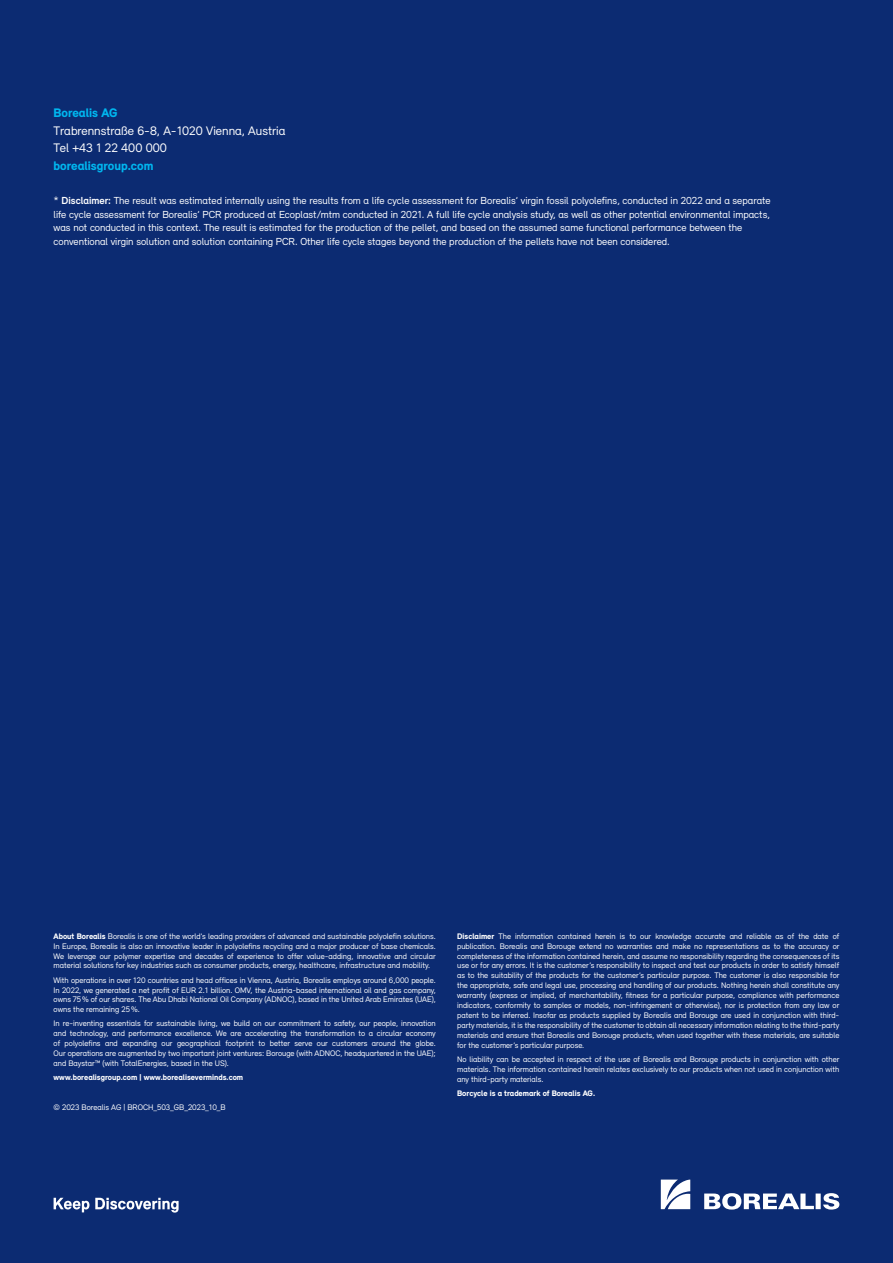
<style>
.page{position:relative;width:893px;height:1263px;background:#0c2b72}
.page>*{position:absolute;margin:0;border:0;box-sizing:border-box;transform-origin:0 0}
.Copy{font:12.75px "Borealis Relevant";color:#fff}
.Copy-2{font:900 12.75px "Borealis Relevant";color:#00b6ef}
.Tabelle_Copy_linksbündig{font:10.5px/13.5px "Borealis Relevant";color:#fff}
.t1{font:8.25px/9.9px "Borealis Relevant";color:#fff;text-align:justify}
.t2{font:900 8.25px "Borealis Relevant";color:#fff}
.s1{font-weight:700}
.s2{font-weight:900}
</style>
<div class="page">
<svg style="left:54px;top:1198px;width:125px;height:14px"></svg>
<svg style="left:661px;top:1179px;width:178px;height:30px"></svg>
<p class="Copy-2" style="left:54px;top:105px;width:65px">Borealis AG</p>
<p class="Copy" style="left:54px;top:123px;width:233px">Trabrennstraße 6-8, A-1020 Vienna, Austria</p>
<p class="Copy" style="left:54px;top:141px;width:115px">Tel +43 1 22 400 000</p>
<p class="Copy-2" style="left:54px;top:158px;width:101px">borealisgroup.com</p>
<p class="Tabelle_Copy_linksbündig" style="left:54px;top:194px;width:719px">* <span class="s1">Disclaimer:</span> The result was estimated internally using the results from a life cycle assessment for Borealis’ virgin fossil polyolefins, conducted in 2022 and a separate life cycle assessment for Borealis’ PCR produced at Ecoplast/mtm conducted in 2021. A full life cycle analysis study, as well as other potential environmental impacts, was not conducted in this context. The result is estimated for the production of the pellet, and based on the assumed same functional performance between the conventional virgin solution and solution containing PCR. Other life cycle stages beyond the production of the pellets have not been considered.</p>
<p class="t1" style="left:54px;top:931px;width:384px"><span class="s2">About Borealis</span> Borealis is one of the world’s leading providers of advanced and sustainable polyolefin solutions.<br>In Europe, Borealis is also an innovative leader in polyolefins recycling and a major producer of base chemicals.<br>We leverage our polymer expertise and decades of experience to offer value-adding, innovative and circular material solutions for key industries such as consumer products, energy, healthcare, infrastructure and mobility.</p>
<p class="t1" style="left:54px;top:975px;width:384px">With operations in over 120 countries and head offices in Vienna, Austria, Borealis employs around 6,000 people.<br>In 2022, we generated a net profit of EUR 2.1 billion. OMV, the Austria-based international oil and gas company, owns 75 % of our shares. The Abu Dhabi National Oil Company (ADNOC), based in the United Arab Emirates (UAE), owns the remaining 25 %.</p>
<p class="t1" style="left:54px;top:1018px;width:384px">In re-inventing essentials for sustainable living, we build on our commitment to safety, our people, innovation and technology, and performance excellence. We are accelerating the transformation to a circular economy of polyolefins and expanding our geographical footprint to better serve our customers around the globe.<br>Our operations are augmented by two important joint ventures: Borouge (with ADNOC, headquartered in the UAE); and Baystar™ (with TotalEnergies, based in the US).</p>
<p class="t2" style="left:54px;top:1072px;width:191px">www.borealisgroup.com | www.borealiseverminds.com</p>
<p class="t1" style="left:54px;top:1102px;width:174px">© 2023 Borealis AG | BROCH_503_GB_2023_10_B</p>
<p class="t1" style="left:457px;top:931px;width:384px"><span class="s2">Disclaimer</span> The information contained herein is to our knowledge accurate and reliable as of the date of publication. Borealis and Borouge extend no warranties and make no representations as to the accuracy or completeness of the information contained herein, and assume no responsibility regarding the consequences of its use or for any errors. It is the customer’s responsibility to inspect and test our products in order to satisfy himself as to the suitability of the products for the customer’s particular purpose. The customer is also responsible for the appropriate, safe and legal use, processing and handling of our products. Nothing herein shall constitute any warranty (express or implied, of merchantability, fitness for a particular purpose, compliance with performance indicators, conformity to samples or models, non-infringement or otherwise), nor is protection from any law or patent to be inferred. Insofar as products supplied by Borealis and Borouge are used in conjunction with third&shy;party materials, it is the responsibility of the customer to obtain all necessary information relating to the third-party materials and ensure that Borealis and Borouge products, when used together with these materials, are suitable for the customer’s particular purpose.</p>
<p class="t1" style="left:457px;top:1054px;width:384px">No liability can be accepted in respect of the use of Borealis and Borouge products in conjunction with other materials. The information contained herein relates exclusively to our products when not used in conjunction with any third-party materials.</p>
<p class="t2" style="left:457px;top:1088px;width:139px">Borcycle is a trademark of Borealis AG.</p>
</div>
